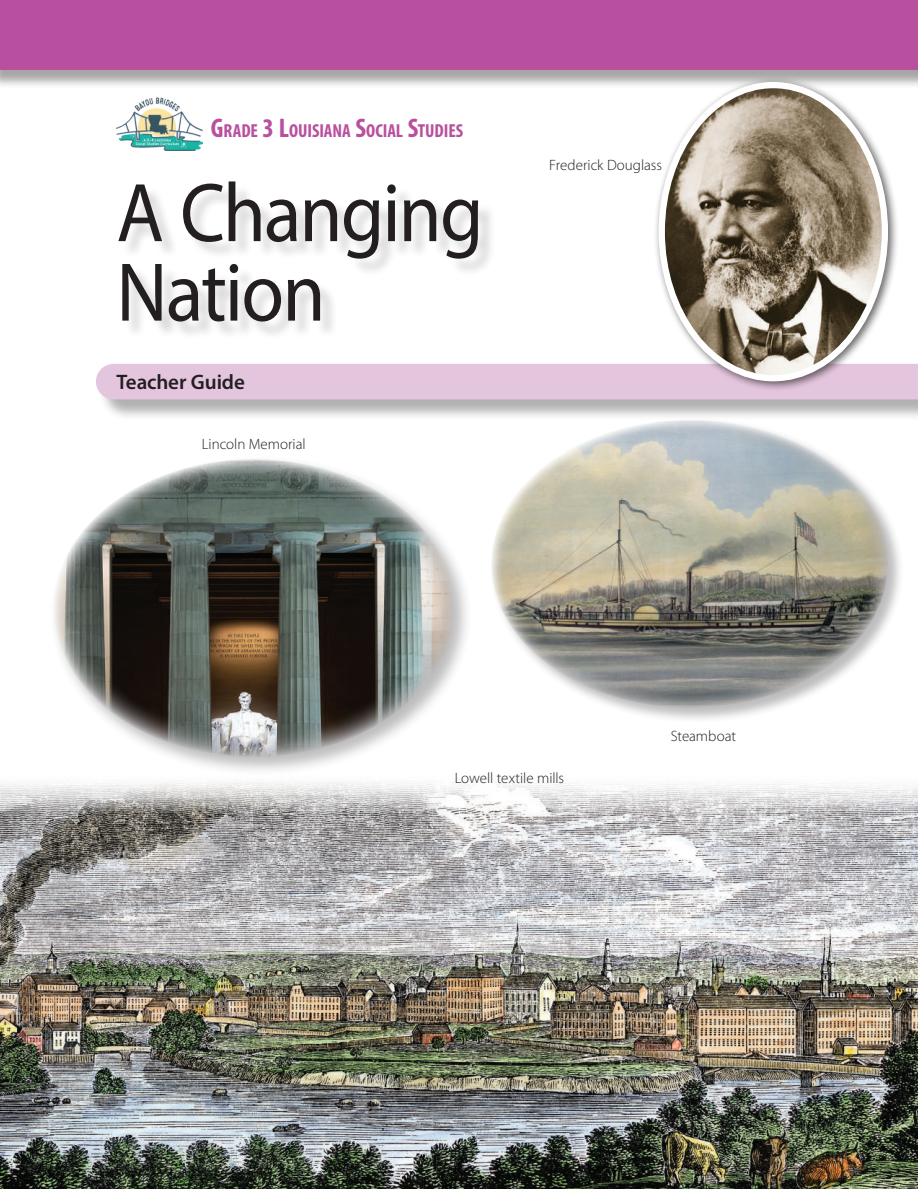
<style>
.page{position:relative;width:918px;height:1189px;background:#fff}
.page>*{position:absolute;margin:0;border:0;box-sizing:border-box;transform-origin:0 0}
.t1{font:84px/79.5px "Myriad Pro";letter-spacing:-.025em;color:#231f20;scale:.92 1}
.t2{font:600 21px "Myriad Pro";letter-spacing:-.005em;color:#231f20}
.t3{font:700 condensed 18.9px "Myriad Pro";letter-spacing:-.005em;color:#b9509f}
.t4{font:300 15px "Myriad Pro";letter-spacing:-.005em;color:#231f20}
.s1{font-size:27px}
</style>
<div class="page">
<div style="left:0;top:0;width:918px;height:88px;background:#231f20;opacity:.4"></div>
<div style="left:0;top:0;width:918px;height:70px;background:#b9509f"></div>
<div style="left:122px;top:184px;width:374px;height:157px;background:#231f20;opacity:.18"></div>
<div style="left:99px;top:366px;width:819px;height:55px;background:#231f20;opacity:.35"></div>
<div style="left:96px;top:364px;width:822px;height:35px;background:#e4c5de"></div>
<div style="left:653px;top:77px;width:246px;height:315px;background:#231f20;opacity:.69"></div>
<img style="left:663px;top:85px;width:221px;height:293px">
<div style="left:659px;top:82px;width:229px;height:299px;border:6px solid #fff;border-radius:50%"></div>
<img style="left:0;top:782px;width:918px;height:407px">
<div style="left:49px;top:455px;width:424px;height:321px;background:#231f20;opacity:.3"></div>
<img style="left:54px;top:459px;width:400px;height:298px">
<div style="left:489px;top:418px;width:415px;height:306px;background:#231f20;opacity:.3"></div>
<img style="left:491px;top:420px;width:397px;height:288px">
<img style="left:116px;top:97px;width:86px;height:53px">
<p class="t3" style="left:211px;top:119px;width:254px"><span class="s1">G</span>RADE <span class="s1">3 L</span>OUISIANA <span class="s1">S</span>OCIAL <span class="s1">S</span>TUDIES</p>
<h1 class="t1" style="left:116px;top:172px;width:400px">A Changing<br>Nation</h1>
<h2 class="t2" style="left:116px;top:369px;width:130px">Teacher Guide</h2>
<p class="t4" style="left:202px;top:436px;width:105px">Lincoln Memorial</p>
<p class="t4" style="left:549px;top:157px;width:114px">Frederick Douglass</p>
<p class="t4" style="left:455px;top:770px;width:111px">Lowell textile mills</p>
<p class="t4" style="left:671px;top:728px;width:67px">Steamboat</p>
</div>
